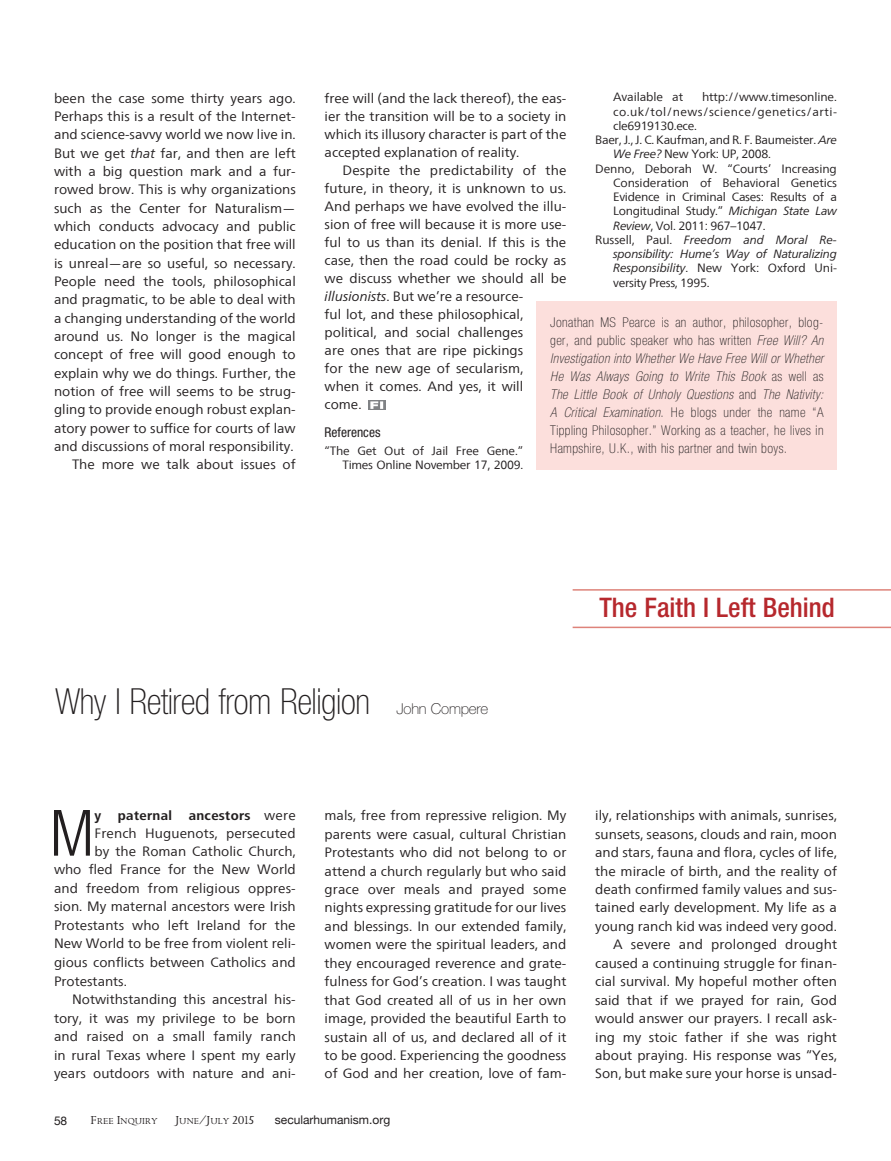
<style>
.page{position:relative;width:891px;height:1161px;background:#fff}
.page>*{position:absolute;margin:0;border:0;box-sizing:border-box;transform-origin:0 0}
._1st_Paragraph{font:300 condensed 63.9px "Helvetica Neue LT Pro";color:#231f20}
.dept_title{font:100 condensed 36px "Helvetica Neue LT Pro";letter-spacing:-.015em;color:#231f20}
.t1{font:500 condensed 27px "Helvetica Neue LT Std";color:#b6282d}
.dept_title-2{font:100 15px "Helvetica Neue LT Pro";letter-spacing:-.015em;color:#231f20}
.body_text{font:13.5px/18.5px "Frutiger Neue LT Com";color:#231f20;text-align:justify}
.author_bio{font:100 condensed 13.5px/18px "Helvetica Neue LT Pro";letter-spacing:.03em;color:#231f20;text-align:justify}
._1st_Paragraph-2{font:13.5px "Frutiger Neue LT Com";color:#231f20}
._1st_Paragraph-3{font:700 13.5px "Frutiger Next LT";letter-spacing:.025em;color:#231f20}
.references_head{font:condensed 13.5px "Helvetica Neue LT Pro";color:#231f20}
.references_text{font:12px/14.2px "Frutiger Neue LT Com";letter-spacing:-.025em;color:#231f20;text-align:justify}
.references_text-2{font:italic 12px/14.2px "Frutiger Neue LT Pro";letter-spacing:-.025em;color:#231f20;text-align:justify}
.Footers{font:12px "Helvetica Neue";color:#231f20}
.Footers-2{font:12px "Golden Cockerel Titling ITC";color:#231f20}
.Footers-3{font:9px "Golden Cockerel Titling ITC";color:#231f20}
.s1{font-family:"Frutiger Neue LT Pro";font-style:italic}
.s2{font-family:"Frutiger Neue LT Com";font-style:normal}
.s3{font-style:italic}
.s4{font-family:"Frutiger Neue LT Com";font-weight:400}
.s5{font-size:12px}
.s6{font-size:9px}
</style>
<div class="page">
<svg style="left:368px;top:400px;width:18px;height:10px"></svg>
<svg style="left:370px;top:401px;width:13px;height:8px"></svg>
<hr style="left:573px;top:627px;width:318px;height:1px;background:#de837a">
<hr style="left:573px;top:589px;width:318px;height:2px;background:#de837a">
<div style="left:537px;top:301px;width:300px;height:169px;background:#fcdfdc"></div>
<p class="body_text" style="left:54px;top:89px;width:243px">been the case some thirty years ago.<br>Perhaps this is a result of the Internet&shy;and science-savvy world we now live in.<br>But we get <span class="s1">that</span> far, and then are left with a big question mark and a fur&shy;rowed brow. This is why organizations such as the Center for Naturalism— which conducts advocacy and public education on the position that free will is unreal—are so useful, so necessary.<br>People need the tools, philosophical and pragmatic, to be able to deal with a changing understanding of the world around us. No longer is the magical concept of free will good enough to explain why we do things. Further, the notion of free will seems to be strug&shy;gling to provide enough robust explan&shy;atory power to suffice for courts of law and discussions of moral responsibility.</p>
<p class="body_text" style="left:72px;top:455px;width:225px">The more we talk about issues of</p>
<p class="body_text" style="left:325px;top:89px;width:243px;line-height:18px">free will (and the lack thereof), the eas&shy;ier the transition will be to a society in which its illusory character is part of the accepted explanation of reality.</p>
<p class="body_text" style="left:325px;top:161px;width:243px;line-height:18px;text-align:left;text-indent:18px">Despite the predictability of the future, in theory, it is unknown to us.<br>And perhaps we have evolved the illu&shy;sion of free will because it is more use&shy;ful to us than its denial. If this is the case, then the road could be rocky as we discuss whether we should all be <span class="s1">illusionists</span>. But we’re a resource-<br>ful lot, and these philosophical, political, and social challenges<br>are ones that are ripe pickings<br>for the new age of secularism,<br>when it comes. And yes, it will<br>come.</p>
<p class="references_head" style="left:325px;top:425px;width:57px">References</p>
<p class="references_text" style="left:325px;top:444px;width:200px;line-height:13.5px;text-align:right">“The Get Out of Jail Free Gene.”<br>Times Online November 17, 2009.</p>
<p class="references_text" style="left:613px;top:90px;width:225px;text-indent:89px">http://www.timesonline. co.uk/tol/news/science/genetics/arti&shy;cle6919130.ece.</p>
<p class="references_text" style="left:613px;top:133px;width:225px;text-indent:-18px">Baer, J., J. C. Kaufman, and R. F. Baumeister. <span class="s1">Are<br>We Free?</span> New York: UP, 2008.</p>
<p class="references_text" style="left:613px;top:161px;width:225px;text-indent:-18px">Denno, Deborah W. “Courts’ Increasing Consideration of Behavioral Genetics Evidence in Criminal Cases: Results of a Longitudinal Study.” <span class="s1">Michigan State Law Review</span>, Vol. 2011: 967–1047.</p>
<p class="references_text-2" style="left:613px;top:233px;width:225px;text-indent:-18px"><span class="s2">Russell, Paul.</span> Freedom and Moral Re&shy;sponsibility: Hume’s Way of Naturalizing Responsibility<span class="s2">. New York: Oxford Uni&shy;versity Press, 1995.</span></p>
<p class="references_text" style="left:613px;top:90px;width:72px">Available at</p>
<p class="author_bio" style="left:550px;top:314px;width:275px">Jonathan MS Pearce is an author, philosopher, blog&shy;ger, and public speaker who has written <span class="s3">Free Will? An Investigation into Whether We Have Free Will or Whether He Was Always Going to Write This Book</span> as well as <span class="s3">The Little Book of Unholy Questions</span> and <span class="s3">The Nativity:<br>A Critical Examination</span>. He blogs under the name “A Tippling Philosopher.” Working as a teacher, he lives in Hampshire, U.K., with his partner and twin boys.</p>
<p class="t1" style="left:599px;top:591px;width:237px">The Faith I Left Behind</p>
<p class="dept_title" style="left:55px;top:682px;width:317px">Why I Retired from Religion</p>
<p class="dept_title-2" style="left:397px;top:700px;width:93px">John Compere</p>
<p class="_1st_Paragraph" style="left:50px;top:796px;width:45px">M</p>
<p class="_1st_Paragraph-3" style="left:95px;top:808px;width:203px">y paternal ancestors <span class="s4">were</span></p>
<p class="_1st_Paragraph-2" style="left:95px;top:825px;width:203px">French Huguenots, persecuted</p>
<p class="_1st_Paragraph-2" style="left:95px;top:843px;width:203px">by the Roman Catholic Church,</p>
<p class="_1st_Paragraph-2" style="left:54px;top:861px;width:243px">who fled France for the New World</p>
<p class="_1st_Paragraph-2" style="left:54px;top:880px;width:243px">and freedom from religious oppres-</p>
<p class="_1st_Paragraph-2" style="left:54px;top:898px;width:243px">sion. My maternal ancestors were Irish</p>
<p class="_1st_Paragraph-2" style="left:54px;top:917px;width:243px">Protestants who left Ireland for the</p>
<p class="_1st_Paragraph-2" style="left:54px;top:936px;width:243px">New World to be free from violent reli-</p>
<p class="_1st_Paragraph-2" style="left:54px;top:954px;width:243px">gious conflicts between Catholics and</p>
<p class="_1st_Paragraph-2" style="left:54px;top:973px;width:74px">Protestants.</p>
<p class="body_text" style="left:54px;top:990px;width:243px;text-indent:18px">Notwithstanding this ancestral his&shy;tory, it was my privilege to be born and raised on a small family ranch in rural Texas where I spent my early years outdoors with nature and ani-</p>
<p class="body_text" style="left:325px;top:806px;width:243px">mals, free from repressive religion. My parents were casual, cultural Christian Protestants who did not belong to or attend a church regularly but who said grace over meals and prayed some nights expressing gratitude for our lives and blessings. In our extended family, women were the spiritual leaders, and they encouraged reverence and grate&shy;fulness for God’s creation. I was taught that God created all of us in her own image, provided the beautiful Earth to sustain all of us, and declared all of it to be good. Experiencing the goodness of God and her creation, love of fam-</p>
<p class="body_text" style="left:595px;top:806px;width:243px">ily, relationships with animals, sunrises, sunsets, seasons, clouds and rain, moon and stars, fauna and flora, cycles of life, the miracle of birth, and the reality of death confirmed family values and sus&shy;tained early development. My life as a young ranch kid was indeed very good.</p>
<p class="body_text" style="left:595px;top:935px;width:243px;text-indent:18px">A severe and prolonged drought caused a continuing struggle for finan&shy;cial survival. My hopeful mother often said that if we prayed for rain, God would answer our prayers. I recall ask&shy;ing my stoic father if she was right about praying. His response was “Yes, Son, but make sure your horse is unsad-</p>
<p class="Footers" style="left:54px;top:1114px;width:15px">58</p>
<p class="Footers-3" style="left:91px;top:1116px;width:69px"><span class="s5">F</span>REE <span class="s5">I</span>NQUIRY</p>
<p class="Footers-2" style="left:176px;top:1113px;width:80px">J<span class="s6">UNE</span>/J<span class="s6">ULY</span> 2015</p>
<p class="Footers" style="left:275px;top:1113px;width:117px">secularhumanism.org</p>
</div>
